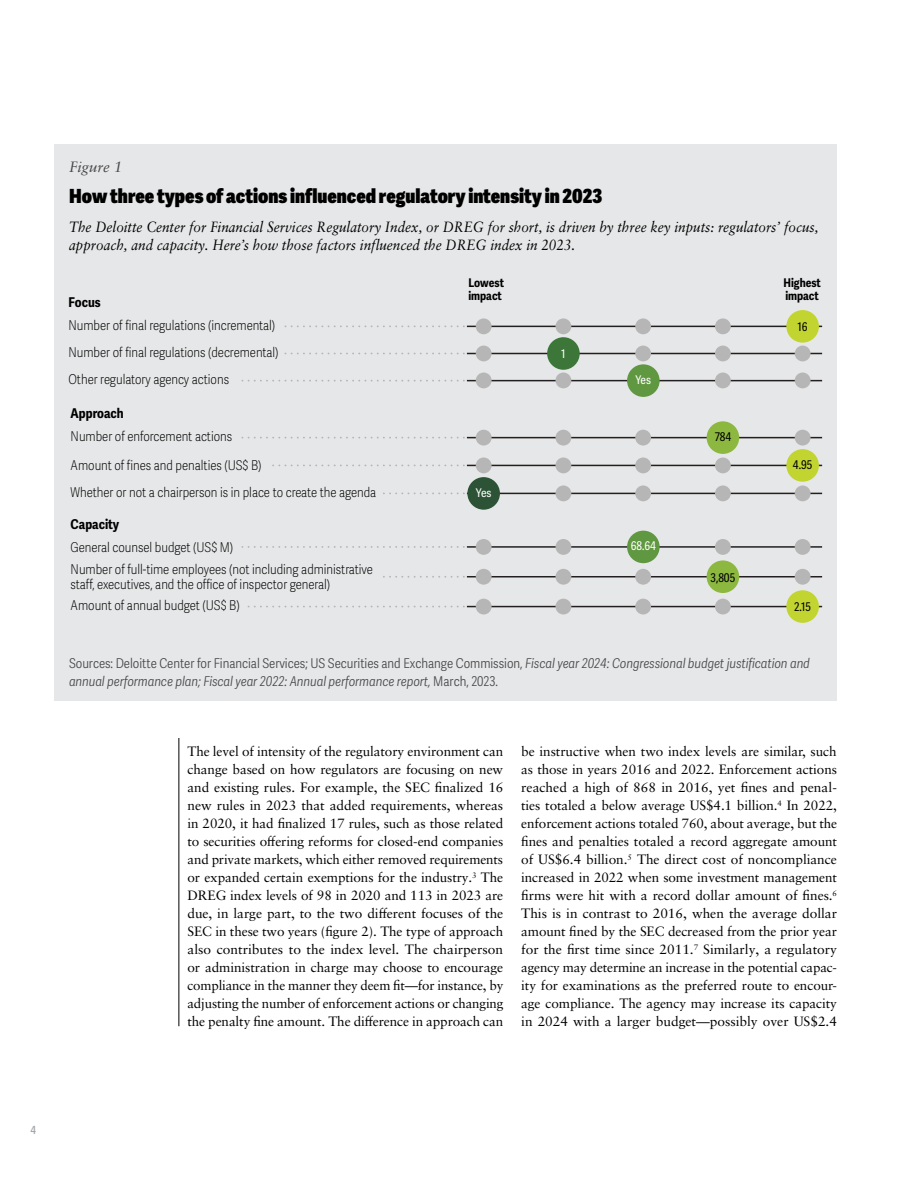
<style>
.page{position:relative;width:918px;height:1188px;background:#fff}
.page>*{position:absolute;margin:0;border:0;box-sizing:border-box;transform-origin:0 0}
.t1{font:800 19.5px "Adelle Sans Cnd";color:#000}
.t2{font:italic 15px "Sabon LT Pro";color:#484849}
.t3{font:italic 14.85px/17.9px "Sabon LT Pro";color:#000;scale:.91 1}
.t4{font:13.5px/18px "Sabon LT Pro";letter-spacing:-.005em;color:#000;text-align:justify}
.t5{font:100 13.5px/27px "Adelle Sans Cnd";color:#000}
.t6{font:italic 300 13.5px/18px "Adelle Sans Cnd";color:#484849}
.t7{font:700 13.5px "Adelle Sans Cnd";color:#000}
.t8{font:700 12px/13.5px "Adelle Sans Cnd";color:#000}
.t9{font:12px "Adelle Sans Cnd";color:#000}
.t10{font:12px "Adelle Sans Cnd";color:#fff}
.t11{font:600 11.25px "Adelle Sans Cnd";color:#a3a7a9}
.s1{font-style:normal}
</style>
<div class="page">
<hr style="left:179px;top:738px;width:1px;height:288px;background:#000">
<div style="left:54px;top:144px;width:783px;height:557px;background:#e6e7e8"></div>
<svg style="left:284px;top:325px;width:180px;height:2px"></svg>
<hr style="left:467px;top:326px;width:355px;height:1px;background:#231f20">
<svg style="left:284px;top:353px;width:180px;height:1px"></svg>
<hr style="left:467px;top:353px;width:355px;height:1px;background:#231f20">
<svg style="left:241px;top:380px;width:223px;height:2px"></svg>
<hr style="left:467px;top:380px;width:355px;height:1px;background:#231f20">
<svg style="left:241px;top:437px;width:223px;height:2px"></svg>
<hr style="left:467px;top:437px;width:355px;height:1px;background:#231f20">
<svg style="left:272px;top:464px;width:192px;height:2px"></svg>
<hr style="left:467px;top:465px;width:355px;height:1px;background:#231f20">
<svg style="left:383px;top:492px;width:81px;height:2px"></svg>
<hr style="left:467px;top:493px;width:355px;height:1px;background:#231f20">
<svg style="left:242px;top:546px;width:222px;height:2px"></svg>
<hr style="left:467px;top:546px;width:355px;height:2px;background:#231f20">
<svg style="left:384px;top:576px;width:80px;height:2px"></svg>
<hr style="left:467px;top:576px;width:355px;height:1px;background:#231f20">
<svg style="left:247px;top:606px;width:217px;height:2px"></svg>
<hr style="left:467px;top:606px;width:355px;height:1px;background:#231f20">
<div style="left:627px;top:531px;width:33px;height:32px;background:#609741;border-radius:50%"></div>
<div style="left:476px;top:346px;width:16px;height:15px;background:#b6b6b6;border-radius:50%"></div>
<div style="left:635px;top:346px;width:16px;height:15px;background:#b6b6b6;border-radius:50%"></div>
<div style="left:715px;top:346px;width:16px;height:15px;background:#b6b6b6;border-radius:50%"></div>
<div style="left:795px;top:346px;width:16px;height:15px;background:#b6b6b6;border-radius:50%"></div>
<div style="left:476px;top:373px;width:16px;height:15px;background:#b6b6b6;border-radius:50%"></div>
<div style="left:556px;top:373px;width:15px;height:15px;background:#b6b6b6;border-radius:50%"></div>
<div style="left:715px;top:373px;width:16px;height:15px;background:#b6b6b6;border-radius:50%"></div>
<div style="left:795px;top:373px;width:16px;height:15px;background:#b6b6b6;border-radius:50%"></div>
<div style="left:476px;top:430px;width:16px;height:16px;background:#b6b6b6;border-radius:50%"></div>
<div style="left:556px;top:430px;width:15px;height:16px;background:#b6b6b6;border-radius:50%"></div>
<div style="left:635px;top:430px;width:16px;height:16px;background:#b6b6b6;border-radius:50%"></div>
<div style="left:795px;top:430px;width:16px;height:16px;background:#b6b6b6;border-radius:50%"></div>
<div style="left:476px;top:458px;width:16px;height:15px;background:#b6b6b6;border-radius:50%"></div>
<div style="left:556px;top:458px;width:15px;height:15px;background:#b6b6b6;border-radius:50%"></div>
<div style="left:635px;top:458px;width:16px;height:15px;background:#b6b6b6;border-radius:50%"></div>
<div style="left:715px;top:458px;width:16px;height:15px;background:#b6b6b6;border-radius:50%"></div>
<div style="left:476px;top:318px;width:16px;height:16px;background:#b6b6b6;border-radius:50%"></div>
<div style="left:556px;top:318px;width:15px;height:16px;background:#b6b6b6;border-radius:50%"></div>
<div style="left:635px;top:318px;width:16px;height:16px;background:#b6b6b6;border-radius:50%"></div>
<div style="left:715px;top:318px;width:16px;height:16px;background:#b6b6b6;border-radius:50%"></div>
<div style="left:556px;top:485px;width:15px;height:16px;background:#b6b6b6;border-radius:50%"></div>
<div style="left:635px;top:485px;width:16px;height:16px;background:#b6b6b6;border-radius:50%"></div>
<div style="left:715px;top:485px;width:16px;height:16px;background:#b6b6b6;border-radius:50%"></div>
<div style="left:795px;top:485px;width:16px;height:16px;background:#b6b6b6;border-radius:50%"></div>
<div style="left:476px;top:569px;width:16px;height:16px;background:#b6b6b6;border-radius:50%"></div>
<div style="left:556px;top:569px;width:15px;height:16px;background:#b6b6b6;border-radius:50%"></div>
<div style="left:635px;top:569px;width:16px;height:16px;background:#b6b6b6;border-radius:50%"></div>
<div style="left:795px;top:569px;width:16px;height:16px;background:#b6b6b6;border-radius:50%"></div>
<div style="left:476px;top:539px;width:16px;height:16px;background:#b6b6b6;border-radius:50%"></div>
<div style="left:556px;top:539px;width:15px;height:16px;background:#b6b6b6;border-radius:50%"></div>
<div style="left:715px;top:539px;width:16px;height:16px;background:#b6b6b6;border-radius:50%"></div>
<div style="left:795px;top:539px;width:16px;height:16px;background:#b6b6b6;border-radius:50%"></div>
<div style="left:476px;top:599px;width:16px;height:15px;background:#b6b6b6;border-radius:50%"></div>
<div style="left:556px;top:599px;width:15px;height:15px;background:#b6b6b6;border-radius:50%"></div>
<div style="left:635px;top:599px;width:16px;height:15px;background:#b6b6b6;border-radius:50%"></div>
<div style="left:715px;top:599px;width:16px;height:15px;background:#b6b6b6;border-radius:50%"></div>
<div style="left:627px;top:364px;width:33px;height:33px;background:#609741;border-radius:50%"></div>
<div style="left:707px;top:421px;width:32px;height:33px;background:#8db83f;border-radius:50%"></div>
<div style="left:707px;top:560px;width:32px;height:33px;background:#8db83f;border-radius:50%"></div>
<div style="left:786px;top:310px;width:33px;height:33px;background:#c2d42f;border-radius:50%"></div>
<div style="left:786px;top:449px;width:33px;height:33px;background:#c2d42f;border-radius:50%"></div>
<div style="left:786px;top:590px;width:33px;height:33px;background:#c2d42f;border-radius:50%"></div>
<div style="left:547px;top:337px;width:33px;height:33px;background:#3c7639;border-radius:50%"></div>
<div style="left:467px;top:477px;width:33px;height:33px;background:#2c5335;border-radius:50%"></div>
<p class="t2" style="left:69px;top:157px;width:55px">Figure 1</p>
<h1 class="t1" style="left:69px;top:184px;width:535px">How three types of actions influenced regulatory intensity in 2023</h1>
<p class="t3" style="left:69px;top:218px;width:825px">The Deloitte Center for Financial Services Regulatory Index, or DREG for short, is driven by three key inputs: regulators’ focus, approach, and capacity. Here’s how those factors influenced the DREG index in 2023.</p>
<p class="t7" style="left:68px;top:294px;width:34px">Focus</p>
<p class="t5" style="left:68px;top:312px;width:212px">Number of final regulations (incremental)<br>Number of final regulations (decremental)<br>Other regulatory agency actions</p>
<p class="t7" style="left:71px;top:405px;width:55px">Approach</p>
<p class="t5" style="left:71px;top:422px;width:192px;line-height:28.5px">Number of enforcement actions<br>Amount of fines and penalties (US$ B)</p>
<p class="t5" style="left:71px;top:479px;width:307px">Whether or not a chairperson is in place to create the agenda</p>
<p class="t7" style="left:71px;top:516px;width:50px">Capacity</p>
<p class="t5" style="left:71px;top:537px;width:304px;line-height:21.5px">General counsel budget (US$ M)<br>Number of full-time employees (not including administrative</p>
<p class="t5" style="left:71px;top:574px;width:261px;line-height:21.5px">staff, executives, and the office of inspector general)<br>Amount of annual budget (US$ B)</p>
<p class="t8" style="left:468px;top:276px;width:37px">Lowest impact</p>
<p class="t10" style="left:476px;top:485px;width:17px">Yes</p>
<p class="t10" style="left:561px;top:347px;width:6px">1</p>
<p class="t10" style="left:635px;top:373px;width:17px">Yes</p>
<p class="t10" style="left:631px;top:539px;width:27px">68.64</p>
<p class="t9" style="left:715px;top:430px;width:18px">784</p>
<p class="t9" style="left:711px;top:571px;width:26px">3,805</p>
<p class="t8" style="left:783px;top:276px;width:39px">Highest impact</p>
<p class="t9" style="left:798px;top:320px;width:12px">16</p>
<p class="t9" style="left:793px;top:458px;width:21px">4.95</p>
<p class="t9" style="left:794px;top:600px;width:18px">2.15</p>
<p class="t6" style="left:69px;top:655px;width:742px"><span class="s1">Sources: Deloitte Center for Financial Services; US Securities and Exchange Commission,</span> Fiscal year 2024: Congressional budget justification and annual performance plan; Fiscal year 2022: Annual performance report, <span class="s1">March, 2023.</span></p>
<p class="t4" style="left:188px;top:742px;width:317px">The level of intensity of the regulatory environment can change based on how regulators are focusing on new and existing rules. For example, the SEC finalized 16 new rules in 2023 that added requirements, whereas in 2020, it had finalized 17 rules, such as those related to securities offering reforms for closed-end companies and private markets, which either removed requirements or expanded certain exemptions for the industry.<sup>3</sup> The DREG index levels of 98 in 2020 and 113 in 2023 are due, in large part, to the two different focuses of the SEC in these two years (figure 2). The type of approach also contributes to the index level. The chairperson or administration in charge may choose to encourage compliance in the manner they deem fit—for instance, by adjusting the number of enforcement actions or changing the penalty fine amount. The difference in approach can</p>
<p class="t4" style="left:521px;top:742px;width:318px">be instructive when two index levels are similar, such as those in years 2016 and 2022. Enforcement actions reached a high of 868 in 2016, yet fines and penal&shy;ties totaled a below average US$4.1 billion.<sup>4</sup> In 2022, enforcement actions totaled 760, about average, but the fines and penalties totaled a record aggregate amount of US$6.4 billion.<sup>5</sup> The direct cost of noncompliance increased in 2022 when some investment management firms were hit with a record dollar amount of fines.<sup>6<br></sup>This is in contrast to 2016, when the average dollar amount fined by the SEC decreased from the prior year for the first time since 2011.<sup>7</sup> Similarly, a regulatory agency may determine an increase in the potential capac&shy;ity for examinations as the preferred route to encour&shy;age compliance. The agency may increase its capacity in 2024 with a larger budget—possibly over US$2.4</p>
<p class="t11" style="left:30px;top:1123px;width:7px">4</p>
</div>
